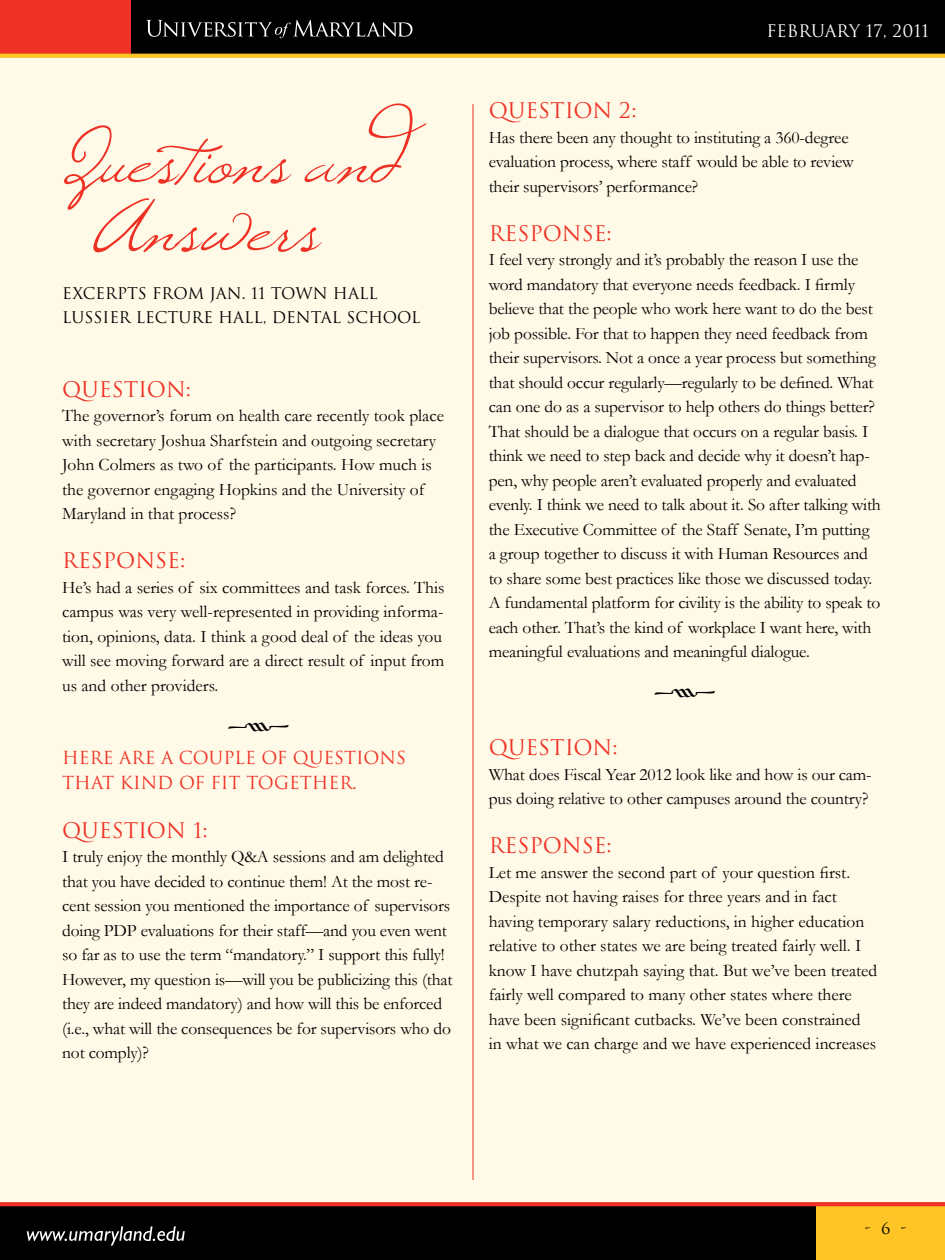
<style>
.page{position:relative;width:945px;height:1260px;background:#fff}
.page>*{position:absolute;margin:0;border:0;box-sizing:border-box;transform-origin:0 0}
.t1{font:98px "Windsong";color:#ee3124}
.t2{font:38.5px "Type Embellishments One Let Plain";color:#000}
.t3{font:21px "Trajan";color:#ee3124}
.t4{font:17.5px/24.5px "Garamond";letter-spacing:-.01em;color:#000}
.t5{font:17.5px "Trajan";color:#ee3124}
.t6{font:16.8px "Trajan";color:#fff}
.t7{font:15.75px/24.5px "Trajan";color:#000}
</style>
<div class="page">
<div style="left:0;top:50px;width:945px;height:1165px;background:#fff9e7"></div>
<div style="left:814px;top:1204px;width:131px;height:56px;background:#ffc425"></div>
<div style="left:0;top:1204px;width:816px;height:56px;background:#000"></div>
<svg style="left:0;top:1202px;width:945px;height:4px;background:#ee3528"></svg>
<div style="left:0;top:0;width:131px;height:56px;background:#ee3124"></div>
<div style="left:131px;top:0;width:814px;height:56px;background:#000"></div>
<svg style="left:0;top:54px;width:945px;height:4px;background:#ffc62c"></svg>
<svg style="left:146px;top:20px;width:267px;height:18px"></svg>
<svg style="left:27px;top:1226px;width:158px;height:20px"></svg>
<hr style="left:473px;top:104px;width:1px;height:1076px;background:#ee3124">
<h1 class="t1" style="left:62px;top:90px;width:334px">Questions and</h1>
<h1 class="t1" style="left:91px;top:159px;width:230px">Answers</h1>
<p class="t7" style="left:62px;top:281px;width:360px">EXCERPTS FROM JAN. 11 TOWN HALL<br>LUSSIER LECTURE HALL, DENTAL SCHOOL</p>
<p class="t3" style="left:62px;top:376px;width:131px">QUESTION:</p>
<p class="t4" style="left:62px;top:403px;width:383px">The governor’s forum on health care recently took place with secretary Joshua Sharfstein and outgoing secretary John Colmers as two of the participants. How much is the governor engaging Hopkins and the University of Maryland in that process?</p>
<p class="t3" style="left:62px;top:548px;width:125px">RESPONSE:</p>
<p class="t4" style="left:62px;top:575px;width:384px">He’s had a series of six committees and task forces. This campus was very well-represented in providing informa&shy;tion, opinions, data. I think a good deal of the ideas you will see moving forward are a direct result of input from us and other providers.</p>
<h2 class="t2" style="left:226px;top:711px;width:66px">k</h2>
<p class="t5" style="left:62px;top:747px;width:345px">HERE ARE A COUPLE OF QUESTIONS</p>
<p class="t5" style="left:62px;top:772px;width:296px">THAT KIND OF FIT TOGETHER.</p>
<p class="t3" style="left:62px;top:817px;width:147px">QUESTION 1:</p>
<p class="t4" style="left:62px;top:844px;width:392px">I truly enjoy the monthly Q&amp;A sessions and am delighted that you have decided to continue them! At the most re&shy;cent session you mentioned the importance of supervisors doing PDP evaluations for their staff—and you even went so far as to use the term “mandatory.” I support this fully!<br>However, my question is—will you be publicizing this (that they are indeed mandatory) and how will this be enforced (i.e., what will the consequences be for supervisors who do not comply)?</p>
<p class="t6" style="left:766px;top:21px;width:164px">FEBRUARY 17, 2011</p>
<p class="t3" style="left:489px;top:98px;width:150px">QUESTION 2:</p>
<p class="t4" style="left:489px;top:125px;width:367px">Has there been any thought to instituting a 360-degree evaluation process, where staff would be able to review their supervisors’ performance?</p>
<p class="t3" style="left:489px;top:221px;width:125px">RESPONSE:</p>
<p class="t4" style="left:489px;top:247px;width:394px">I feel very strongly and it’s probably the reason I use the word mandatory that everyone needs feedback. I firmly believe that the people who work here want to do the best job possible. For that to happen they need feedback from their supervisors. Not a once a year process but something that should occur regularly—regularly to be defined. What can one do as a supervisor to help others do things better?<br>That should be a dialogue that occurs on a regular basis. I think we need to step back and decide why it doesn’t hap&shy;pen, why people aren’t evaluated properly and evaluated evenly. I think we need to talk about it. So after talking with the Executive Committee of the Staff Senate, I’m putting a group together to discuss it with Human Resources and to share some best practices like those we discussed today.<br>A fundamental platform for civility is the ability to speak to each other. That’s the kind of workplace I want here, with meaningful evaluations and meaningful dialogue.</p>
<h2 class="t2" style="left:653px;top:678px;width:66px">k</h2>
<p class="t3" style="left:489px;top:735px;width:131px">QUESTION:</p>
<p class="t4" style="left:489px;top:762px;width:385px">What does Fiscal Year 2012 look like and how is our cam&shy;pus doing relative to other campuses around the country?</p>
<p class="t3" style="left:489px;top:833px;width:125px">RESPONSE:</p>
<p class="t4" style="left:489px;top:860px;width:390px">Let me answer the second part of your question first.<br>Despite not having raises for three years and in fact having temporary salary reductions, in higher education relative to other states we are being treated fairly well. I know I have chutzpah saying that. But we’ve been treated fairly well compared to many other states where there have been significant cutbacks. We’ve been constrained in what we can charge and we have experienced increases</p>
<p class="t7" style="left:865px;top:1217px;width:44px">- 6 -</p>
</div>
